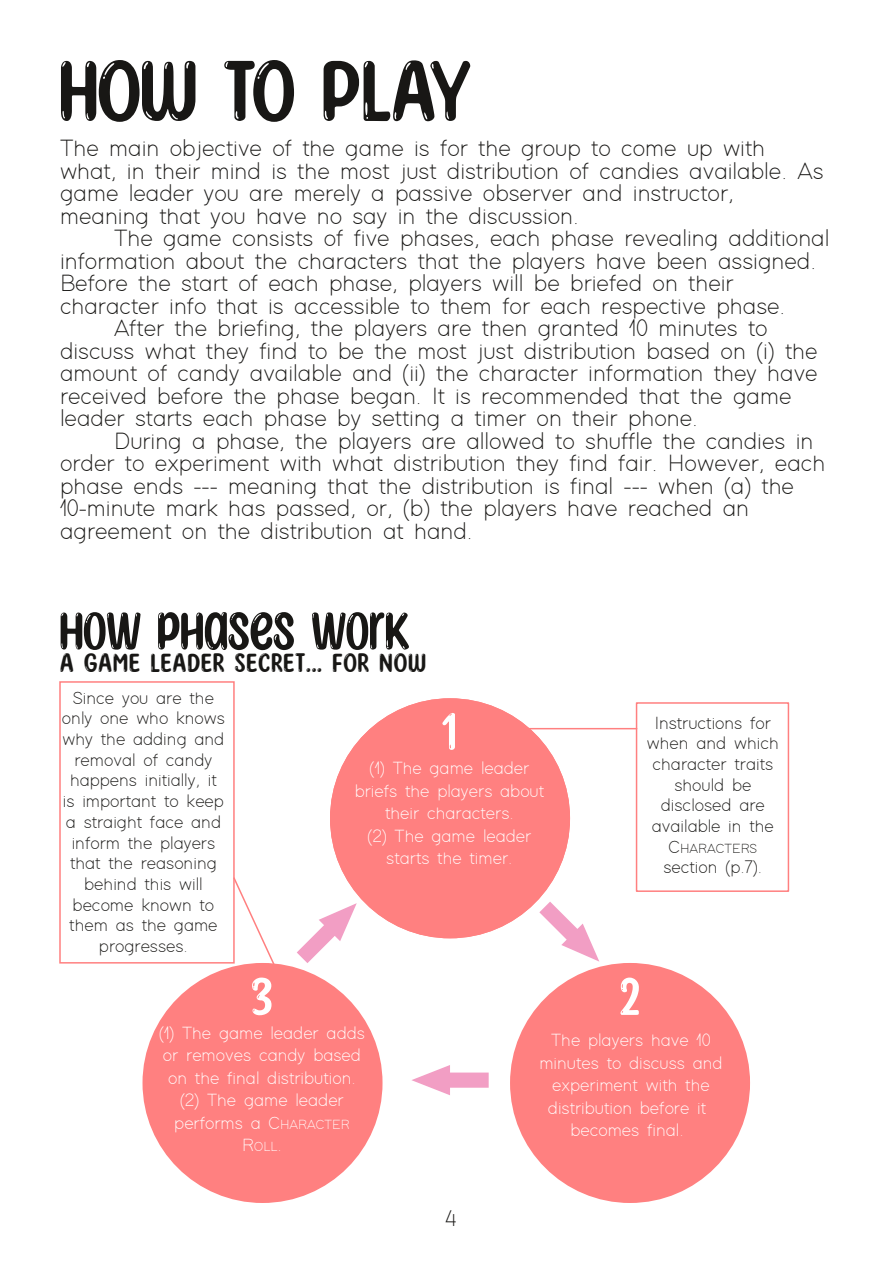
<style>
.page{position:relative;width:893px;height:1263px;background:#fff}
.page>*{position:absolute;margin:0;border:0;box-sizing:border-box;transform-origin:0 0}
.t1{font:97.5px "Sunny Spells";color:#181715}
.t2{font:60px "Sunny Spells";color:#181715}
.t3{font:60px "Sunny Spells";color:#fff}
.t4{font:30px "Sunny Spells";letter-spacing:.04em;color:#181715}
.t5{font:300 24px/22.5px "Modern Sans";color:#181715}
.t6{font:300 22.5px "Modern Sans";color:#181715}
.t7{font:300 18px/20.7px "Modern Sans";color:#181715;text-align:center}
.t8{font:300 18px/22.5px "Modern Sans";color:#fff;text-align:center}
.t9{font:300 13.5px "Modern Sans";color:#181715}
.t10{font:300 13.5px "Modern Sans";color:#fff}
.s1{font-size:18px}
.s2{font-size:13.5px}
</style>
<div class="page">
<div style="left:59px;top:681px;width:176px;height:282px;border:2px solid #ff8080"></div>
<div style="left:636px;top:702px;width:153px;height:190px;border:2px solid #ff8080"></div>
<div style="left:330px;top:698px;width:240px;height:240px;background:#ff8080;border-radius:50%"></div>
<div style="left:142px;top:963px;width:240px;height:240px;background:#ff8080;border-radius:50%"></div>
<div style="left:510px;top:963px;width:240px;height:240px;background:#ff8080;border-radius:50%"></div>
<hr style="left:528px;top:728px;width:109px;height:1px;background:#ff8080">
<svg style="left:539px;top:902px;width:60px;height:60px"></svg>
<svg style="left:297px;top:903px;width:60px;height:60px"></svg>
<svg style="left:411px;top:1065px;width:78px;height:30px"></svg>
<svg style="left:232px;top:876px;width:45px;height:91px"></svg>
<h1 class="t1" style="left:60px;top:55px;width:412px">HOW TO PLAY</h1>
<p class="t5" style="left:60px;top:138px;width:765px">The main objective of the game is for the group to come up with what, in their mind is the most just distribution of candies available. As game leader you are merely a passive observer and instructor, meaning that you have no say in the discussion.</p>
<p class="t5" style="left:114px;top:228px;width:717px">The game consists of five phases, each phase revealing additional</p>
<p class="t5" style="left:60px;top:251px;width:758px">information about the characters that the players have been assigned.</p>
<p class="t5" style="left:60px;top:273px;width:675px">Before the start of each phase, players will be briefed on their</p>
<p class="t5" style="left:60px;top:296px;width:727px">character info that is accessible to them for each respective phase.</p>
<p class="t5" style="left:114px;top:318px;width:655px">After the briefing, the players are then granted 10 minutes to</p>
<p class="t5" style="left:60px;top:341px;width:759px">discuss what they find to be the most just distribution based on (i) the</p>
<p class="t5" style="left:60px;top:363px;width:759px">amount of candy available and (ii) the character information they have</p>
<p class="t5" style="left:60px;top:386px;width:733px">received before the phase began. It is recommended that the game</p>
<p class="t5" style="left:60px;top:408px;width:640px">leader starts each phase by setting a timer on their phone.</p>
<p class="t5" style="left:114px;top:431px;width:701px">During a phase, the players are allowed to shuffle the candies in</p>
<p class="t5" style="left:60px;top:453px;width:767px">order to experiment with what distribution they find fair. However, each</p>
<p class="t5" style="left:60px;top:476px;width:735px">phase ends --- meaning that the distribution is final --- when (a) the</p>
<p class="t5" style="left:60px;top:498px;width:691px">10-minute mark has passed, or, (b) the players have reached an</p>
<p class="t5" style="left:60px;top:521px;width:414px">agreement on the distribution at hand.</p>
<h2 class="t2" style="left:60px;top:609px;width:350px">HOW PHASES WORK</h2>
<p class="t4" style="left:60px;top:652px;width:367px">A GAME LEADER SECRET... FOR NOW</p>
<p class="t7" style="left:62px;top:688px;width:164px">Since you are the only one who knows why the adding and removal of candy happens initially, it is important to keep a straight face and inform the players that the reasoning behind this will become known to them as the game progresses.</p>
<h2 class="t3" style="left:252px;top:974px;width:22px">3</h2>
<h2 class="t3" style="left:442px;top:709px;width:16px">1</h2>
<p class="t8" style="left:355px;top:758px;width:191px">(1) The game leader briefs the players about their characters.<br>(2) The game leader starts the timer.</p>
<p class="t7" style="left:647px;top:713px;width:133px">Instructions for when and which character traits should be disclosed are available in the</p>
<p class="t9" style="left:669px;top:842px;width:90px"><span class="s1">C</span>HARACTERS</p>
<p class="t7" style="left:663px;top:858px;width:100px">section (p.7).</p>
<h2 class="t3" style="left:619px;top:974px;width:22px">2</h2>
<p class="t8" style="left:159px;top:1023px;width:207px">(1) The game leader adds or removes candy based on the final distribution. (2) The game leader performs a C<span class="s2">HARACTER</span></p>
<p class="t10" style="left:242px;top:1141px;width:41px"><span class="s1">R</span>OLL<span class="s1">.</span></p>
<p class="t6" style="left:445px;top:1209px;width:13px">4</p>
<p class="t8" style="left:539px;top:1030px;width:185px">The players have 10 minutes to discuss and experiment with the distribution before it becomes final.</p>
</div>
